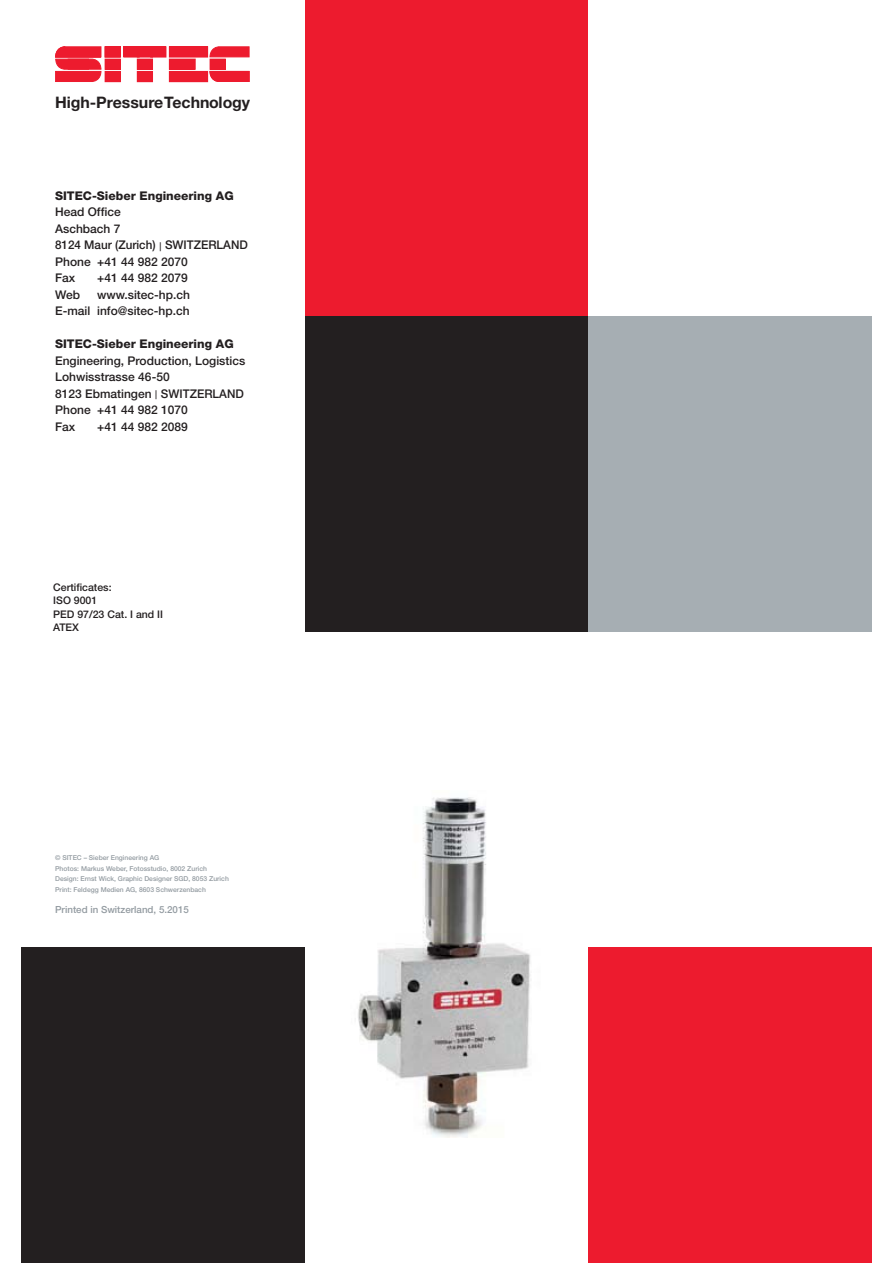
<style>
.page{position:relative;width:893px;height:1263px;background:#fff}
.page>*{position:absolute;margin:0;border:0;box-sizing:border-box;transform-origin:0 0}
.t1{font:700 15.9px "Helvetica Neue";color:#231f20}
.t2{font:500 12px/16.5px "Helvetica Neue";color:#231f20}
.t3{font:800 12px "Helvetica Neue";color:#231f20}
.t4{font:500 10.5px/13.5px "Helvetica Neue";color:#231f20}
.t5{font:500 9.75px "Helvetica Neue";color:#939ba1}
.t6{font:500 6.75px/10.5px "Helvetica Neue";color:#939ba1}
.s1{font-weight:400}
</style>
<div class="page">
<div style="left:305px;top:0;width:283px;height:316px;background:#ed1b2e"></div>
<div style="left:21px;top:947px;width:284px;height:316px;background:#231f20"></div>
<div style="left:588px;top:947px;width:283px;height:316px;background:#ed1b2e"></div>
<div style="left:305px;top:316px;width:283px;height:315px;background:#231f20"></div>
<div style="left:588px;top:316px;width:283px;height:315px;background:#a6aeb3"></div>
<div style="left:105px;top:47px;width:15px;height:10px;background:#ed1b2e"></div>
<div style="left:105px;top:59px;width:15px;height:10px;background:#ed1b2e"></div>
<div style="left:105px;top:71px;width:15px;height:11px;background:#ed1b2e"></div>
<div style="left:137px;top:59px;width:15px;height:10px;background:#ed1b2e"></div>
<div style="left:137px;top:71px;width:15px;height:11px;background:#ed1b2e"></div>
<div style="left:137px;top:47px;width:15px;height:10px;background:#ed1b2e"></div>
<div style="left:151px;top:47px;width:15px;height:10px;background:#ed1b2e"></div>
<div style="left:124px;top:47px;width:15px;height:10px;background:#ed1b2e"></div>
<div style="left:210px;top:59px;width:15px;height:10px;background:#ed1b2e"></div>
<div style="left:169px;top:47px;width:39px;height:10px;background:#ed1b2e"></div>
<div style="left:169px;top:71px;width:39px;height:11px;background:#ed1b2e"></div>
<div style="left:169px;top:59px;width:26px;height:10px;background:#ed1b2e"></div>
<svg style="left:210px;top:47px;width:39px;height:10px"></svg>
<svg style="left:210px;top:71px;width:39px;height:11px"></svg>
<svg style="left:55px;top:47px;width:46px;height:35px;background:#ee3142"></svg>
<img style="left:358px;top:797px;width:173px;height:340px">
<h1 class="t1" style="left:55px;top:97px;width:196px">High-Pressure Technology</h1>
<p class="t3" style="left:55px;top:191px;width:180px">SITEC-Sieber Engineering AG</p>
<p class="t2" style="left:55px;top:205px;width:194px">Head Office<br>Aschbach 7<br>8124 Maur (Zurich) <span class="s1">|</span> SWITZERLAND<br>Phone +41 44 982 2070<br>Fax</p>
<p class="t2" style="left:97px;top:271px;width:92px">+41 44 982 2079</p>
<p class="t2" style="left:55px;top:288px;width:27px">Web</p>
<p class="t2" style="left:55px;top:288px;width:136px;text-align:right">www.sitec-hp.ch<br>E-mail info@sitec-hp.ch</p>
<p class="t3" style="left:55px;top:340px;width:180px">SITEC-Sieber Engineering AG</p>
<p class="t2" style="left:55px;top:354px;width:192px">Engineering, Production, Logistics<br>Lohwisstrasse 46-50<br>8123 Ebmatingen <span class="s1">|</span> SWITZERLAND<br>Phone +41 44 982 1070<br>Fax</p>
<p class="t2" style="left:97px;top:420px;width:92px">+41 44 982 2089</p>
<p class="t4" style="left:53px;top:581px;width:111px">Certificates:<br>ISO 9001<br>PED 97/23 Cat. I and II<br>ATEX</p>
<p class="t6" style="left:55px;top:853px;width:175px">© SITEC – Sieber Engineering AG<br>Photos: Markus Weber, Fotosstudio, 8002 Zurich Design: Ernst Wick, Graphic Designer SGD, 8053 Zurich Print: Feldegg Medien AG, 8603 Schwerzenbach</p>
<p class="t5" style="left:55px;top:906px;width:135px">Printed in Switzerland, 5.2015</p>
</div>
